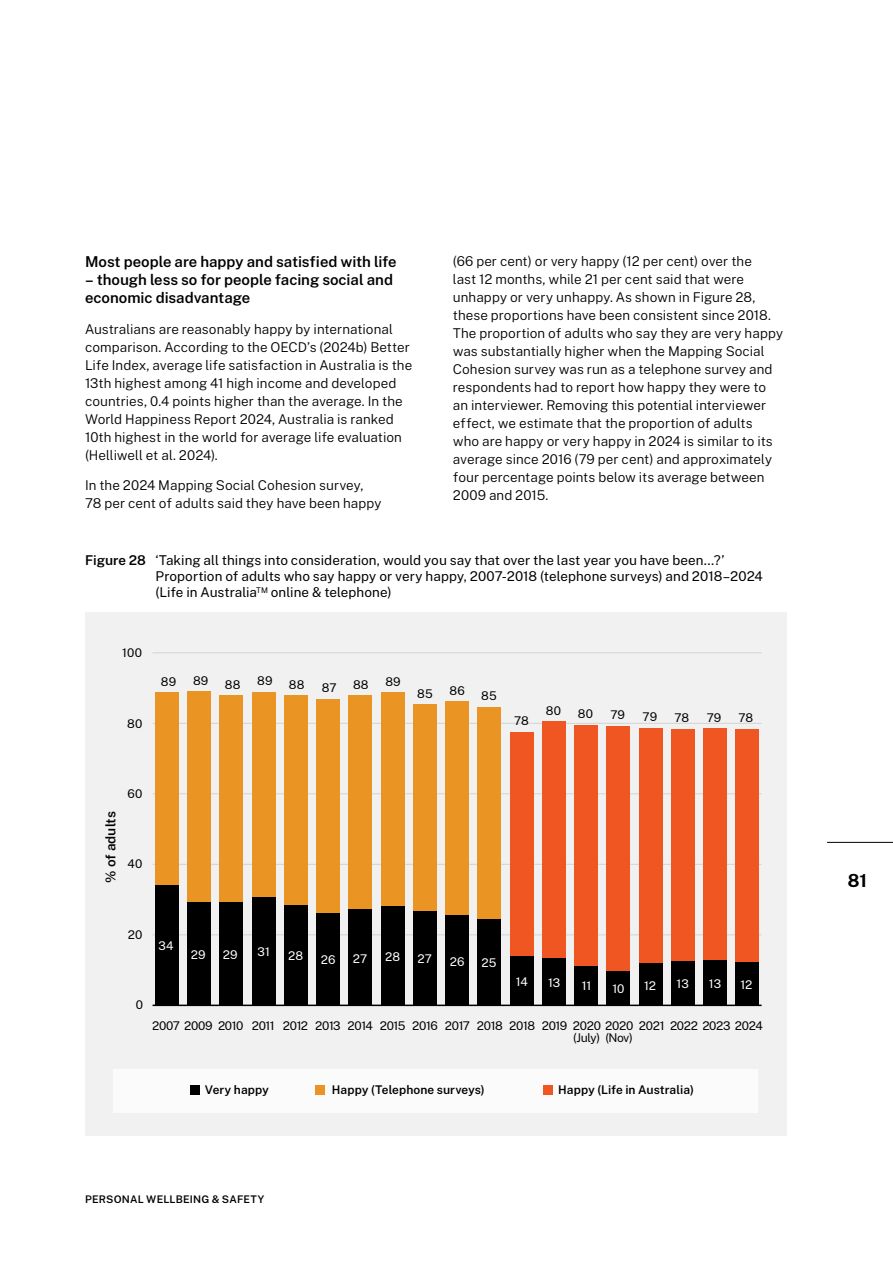
<style>
.page{position:relative;width:893px;height:1263px;background:#fff}
.page>*{position:absolute;margin:0;border:0;box-sizing:border-box;transform-origin:0 0}
.t1{font:700 18px "Public Sans";color:#000}
.t2{font:600 15px/18px "Public Sans";letter-spacing:-.005em;color:#000}
.t3{font:300 13.5px/18px "Public Sans";color:#000}
.t4{font:13.5px/16.2px "Public Sans";letter-spacing:-.005em;color:#000}
.t5{font:600 13.5px "Public Sans";letter-spacing:-.005em;color:#000}
.t6{font:12px/12px "Public Sans";letter-spacing:-.03em;color:#000;text-align:right}
.t7{font:600 12px "Public Sans";letter-spacing:.005em;color:#000}
.t8{font:12px "Public Sans";letter-spacing:.005em;color:#fff}
.t9{font:600 10.5px "Public Sans";letter-spacing:.02em;color:#000}
.s1{font-weight:600}
</style>
<div class="page">
<hr style="left:827px;top:842px;width:66px;height:1px;background:#000">
<div style="left:85px;top:612px;width:702px;height:523px;background:#f1f1f2"></div>
<hr style="left:153px;top:934px;width:609px;height:1px;background:#d1d3d4">
<hr style="left:153px;top:864px;width:609px;height:1px;background:#d1d3d4">
<hr style="left:153px;top:793px;width:609px;height:1px;background:#d1d3d4">
<hr style="left:153px;top:723px;width:609px;height:1px;background:#d1d3d4">
<hr style="left:153px;top:652px;width:609px;height:1px;background:#d1d3d4">
<hr style="left:153px;top:1004px;width:609px;height:2px;background:#000">
<div style="left:114px;top:1069px;width:644px;height:44px;background:#fbfbfb"></div>
<div style="left:478px;top:918px;width:23px;height:87px;background:#000"></div>
<div style="left:478px;top:707px;width:23px;height:211px;background:#ea9423"></div>
<div style="left:445px;top:914px;width:24px;height:91px;background:#000"></div>
<div style="left:445px;top:701px;width:24px;height:213px;background:#ea9423"></div>
<div style="left:413px;top:911px;width:23px;height:94px;background:#000"></div>
<div style="left:413px;top:704px;width:23px;height:207px;background:#ea9423"></div>
<div style="left:381px;top:906px;width:23px;height:99px;background:#000"></div>
<div style="left:381px;top:692px;width:23px;height:214px;background:#ea9423"></div>
<div style="left:349px;top:909px;width:23px;height:96px;background:#000"></div>
<div style="left:349px;top:695px;width:23px;height:214px;background:#ea9423"></div>
<div style="left:316px;top:913px;width:24px;height:92px;background:#000"></div>
<div style="left:316px;top:699px;width:24px;height:214px;background:#ea9423"></div>
<div style="left:284px;top:905px;width:23px;height:100px;background:#000"></div>
<div style="left:284px;top:695px;width:23px;height:210px;background:#ea9423"></div>
<div style="left:252px;top:896px;width:23px;height:109px;background:#000"></div>
<div style="left:252px;top:692px;width:23px;height:204px;background:#ea9423"></div>
<div style="left:220px;top:902px;width:23px;height:103px;background:#000"></div>
<div style="left:220px;top:695px;width:23px;height:207px;background:#ea9423"></div>
<div style="left:187px;top:902px;width:24px;height:103px;background:#000"></div>
<div style="left:187px;top:692px;width:24px;height:210px;background:#ea9423"></div>
<div style="left:155px;top:884px;width:23px;height:121px;background:#000"></div>
<div style="left:155px;top:692px;width:23px;height:192px;background:#ea9423"></div>
<div style="left:736px;top:962px;width:23px;height:43px;background:#000"></div>
<div style="left:736px;top:729px;width:23px;height:233px;background:#f05622"></div>
<div style="left:703px;top:960px;width:24px;height:45px;background:#000"></div>
<div style="left:703px;top:728px;width:24px;height:232px;background:#f05622"></div>
<div style="left:671px;top:961px;width:23px;height:44px;background:#000"></div>
<div style="left:671px;top:729px;width:23px;height:232px;background:#f05622"></div>
<div style="left:639px;top:962px;width:23px;height:43px;background:#000"></div>
<div style="left:639px;top:728px;width:23px;height:234px;background:#f05622"></div>
<div style="left:607px;top:971px;width:23px;height:34px;background:#000"></div>
<div style="left:607px;top:726px;width:23px;height:245px;background:#f05622"></div>
<div style="left:574px;top:965px;width:24px;height:40px;background:#000"></div>
<div style="left:574px;top:725px;width:24px;height:240px;background:#f05622"></div>
<div style="left:542px;top:958px;width:23px;height:47px;background:#000"></div>
<div style="left:542px;top:722px;width:23px;height:236px;background:#f05622"></div>
<div style="left:510px;top:956px;width:23px;height:49px;background:#000"></div>
<div style="left:510px;top:732px;width:23px;height:224px;background:#f05622"></div>
<div style="left:190px;top:1085px;width:10px;height:9px;background:#000"></div>
<div style="left:316px;top:1085px;width:9px;height:9px;background:#ea9423"></div>
<div style="left:543px;top:1085px;width:10px;height:9px;background:#f05622"></div>
<p class="t2" style="left:85px;top:252px;width:313px">Most people are happy and satisfied with life</p>
<p class="t2" style="left:85px;top:270px;width:309px">– though less so for people facing social and economic disadvantage</p>
<p class="t3" style="left:85px;top:319px;width:329px">Australians are reasonably happy by international comparison. According to the OECD’s (2024b) Better Life Index, average life satisfaction in Australia is the 13th highest among 41 high income and developed countries, 0.4 points higher than the average. In the World Happiness Report 2024, Australia is ranked 10th highest in the world for average life evaluation (Helliwell et al. 2024).</p>
<p class="t3" style="left:85px;top:476px;width:298px">In the 2024 Mapping Social Cohesion survey,<br>78 per cent of adults said they have been happy</p>
<p class="t3" style="left:453px;top:251px;width:332px">(66 per cent) or very happy (12 per cent) over the<br>last 12 months, while 21 per cent said that were unhappy or very unhappy. As shown in Figure 28, these proportions have been consistent since 2018.<br>The proportion of adults who say they are very happy was substantially higher when the Mapping Social Cohesion survey was run as a telephone survey and respondents had to report how happy they were to an interviewer. Removing this potential interviewer effect, we estimate that the proportion of adults<br>who are happy or very happy in 2024 is similar to its average since 2016 (79 per cent) and approximately four percentage points below its average between 2009 and 2015.</p>
<p class="t4" style="left:156px;top:551px;width:609px;text-indent:-70px"><span class="s1">Figure 28</span> ‘Taking all things into consideration, would you say that over the last year you have been…?’<br>Proportion of adults who say happy or very happy, 2007-2018 (telephone surveys) and 2018–2024 (Life in Australia<sup>TM</sup> online &amp; telephone)</p>
<p class="t6" style="left:122px;top:646px;width:21px">100</p>
<p class="t6" style="left:127px;top:717px;width:17px">80</p>
<p class="t6" style="left:161px;top:675px;width:17px">89</p>
<p class="t6" style="left:193px;top:674px;width:17px">89</p>
<p class="t6" style="left:225px;top:678px;width:17px">88</p>
<p class="t6" style="left:257px;top:674px;width:17px">89</p>
<p class="t6" style="left:289px;top:678px;width:17px">88</p>
<p class="t6" style="left:322px;top:681px;width:16px">87</p>
<p class="t6" style="left:353px;top:678px;width:17px">88</p>
<p class="t6" style="left:385px;top:675px;width:17px">89</p>
<p class="t6" style="left:417px;top:687px;width:17px">85</p>
<p class="t6" style="left:450px;top:684px;width:17px">86</p>
<p class="t6" style="left:481px;top:689px;width:17px">85</p>
<p class="t6" style="left:514px;top:714px;width:16px">78</p>
<p class="t6" style="left:546px;top:704px;width:17px">80</p>
<p class="t6" style="left:578px;top:707px;width:17px">80</p>
<p class="t6" style="left:610px;top:708px;width:16px">79</p>
<p class="t6" style="left:643px;top:710px;width:16px">79</p>
<p class="t6" style="left:674px;top:711px;width:16px">78</p>
<p class="t6" style="left:707px;top:711px;width:16px">79</p>
<p class="t6" style="left:738px;top:711px;width:16px">78</p>
<p class="t5" style="left:100px;top:882px;width:73px;rotate:-90deg">% of adults</p>
<p class="t6" style="left:128px;top:787px;width:16px">60</p>
<p class="t6" style="left:127px;top:857px;width:17px">40</p>
<p class="t6" style="left:128px;top:928px;width:16px">20</p>
<p class="t6" style="left:136px;top:998px;width:9px">0</p>
<p class="t8" style="left:159px;top:936px;width:17px">34</p>
<p class="t8" style="left:191px;top:945px;width:16px">29</p>
<p class="t8" style="left:223px;top:945px;width:16px">29</p>
<p class="t8" style="left:258px;top:942px;width:14px">31</p>
<p class="t8" style="left:288px;top:947px;width:17px">28</p>
<p class="t8" style="left:321px;top:951px;width:16px">26</p>
<p class="t8" style="left:353px;top:949px;width:16px">27</p>
<p class="t8" style="left:385px;top:948px;width:17px">28</p>
<p class="t8" style="left:417px;top:950px;width:16px">27</p>
<p class="t8" style="left:450px;top:952px;width:16px">26</p>
<p class="t8" style="left:481px;top:954px;width:16px">25</p>
<p class="t8" style="left:516px;top:972px;width:14px">14</p>
<p class="t8" style="left:548px;top:973px;width:14px">13</p>
<p class="t8" style="left:582px;top:977px;width:11px">11</p>
<p class="t8" style="left:612px;top:980px;width:14px">10</p>
<p class="t8" style="left:644px;top:976px;width:13px">12</p>
<p class="t8" style="left:677px;top:975px;width:14px">13</p>
<p class="t8" style="left:709px;top:975px;width:14px">13</p>
<p class="t8" style="left:740px;top:975px;width:13px">12</p>
<p class="t6" style="left:152px;top:1019px;width:483px">2007 2009 2010 2011 2012 2013 2014 2015 2016 2017 2018 2018 2019 2020 2020 (July) (Nov)</p>
<p class="t6" style="left:639px;top:1019px;width:125px">2021 2022 2023 2024</p>
<p class="t7" style="left:205px;top:1080px;width:66px">Very happy</p>
<p class="t7" style="left:332px;top:1080px;width:154px">Happy (Telephone surveys)</p>
<p class="t7" style="left:558px;top:1080px;width:137px">Happy (Life in Australia)</p>
<p class="t9" style="left:85px;top:1191px;width:181px">PERSONAL WELLBEING &amp; SAFETY</p>
<h1 class="t1" style="left:848px;top:866px;width:21px">81</h1>
</div>
